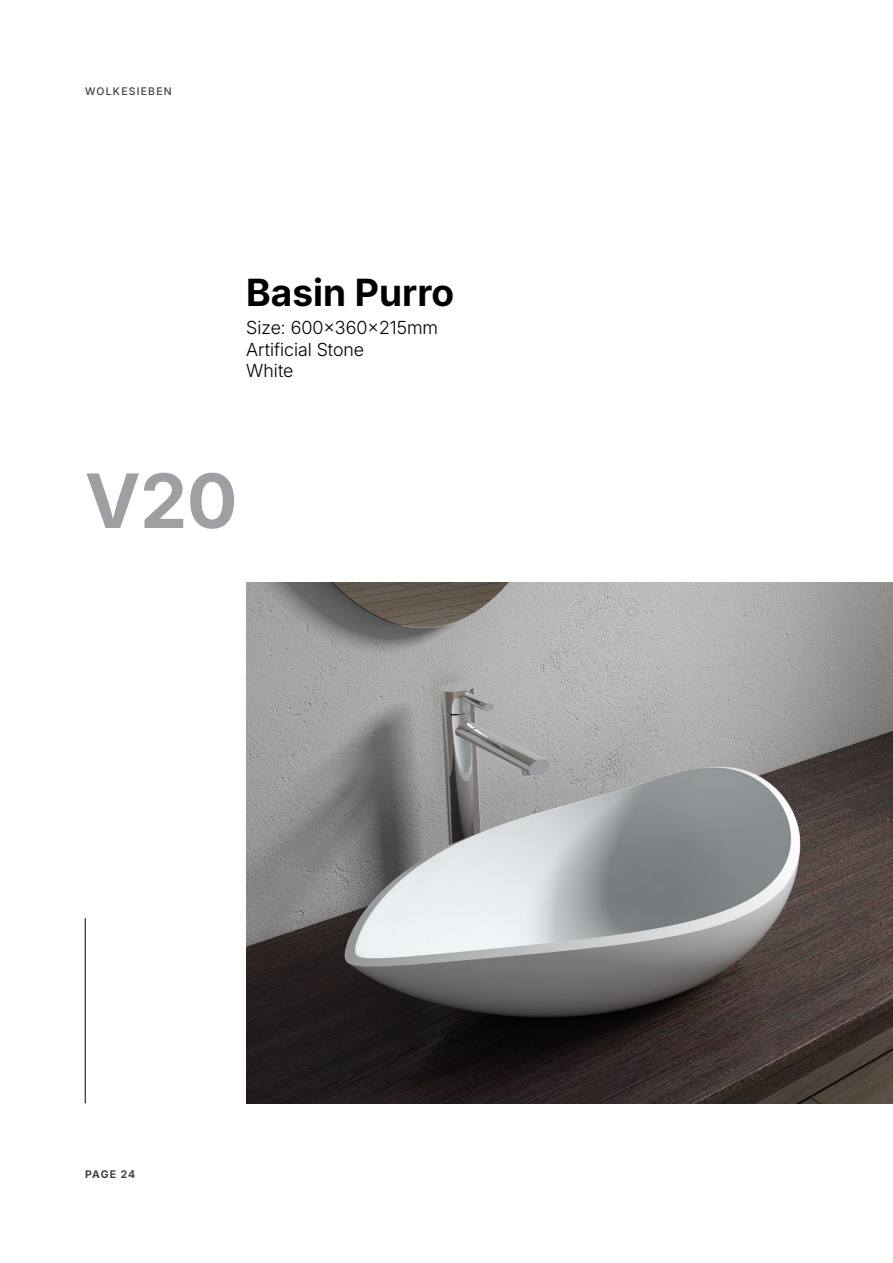
<style>
.page{position:relative;width:893px;height:1263px;background:#fff}
.page>*{position:absolute;margin:0;border:0;box-sizing:border-box;transform-origin:0 0}
.t1{font:700 75px "Inter 18 pt";color:#9d9fa2}
.t2{font:700 37.5px "Inter 18 pt";color:#000}
.t3{font:300 18px/21.6px "Inter 18 pt";color:#000}
.t4{font:500 10.5px "Inter 18 pt";letter-spacing:.115em;color:#414042}
.t5{font:700 10.5px "Inter 18 pt";letter-spacing:.08em;color:#414042}
</style>
<div class="page">
<img style="left:246px;top:582px;width:647px;height:521px">
<hr style="left:85px;top:918px;width:1px;height:185px;background:#000">
<p class="t4" style="left:85px;top:84px;width:88px">WOLKESIEBEN</p>
<h2 class="t2" style="left:246px;top:265px;width:210px">Basin Purro</h2>
<p class="t3" style="left:246px;top:316px;width:193px">Size: 600x360x215mm<br>Artificial Stone<br>White</p>
<h1 class="t1" style="left:85px;top:444px;width:154px">V20</h1>
<p class="t5" style="left:85px;top:1166px;width:52px">PAGE 24</p>
</div>
